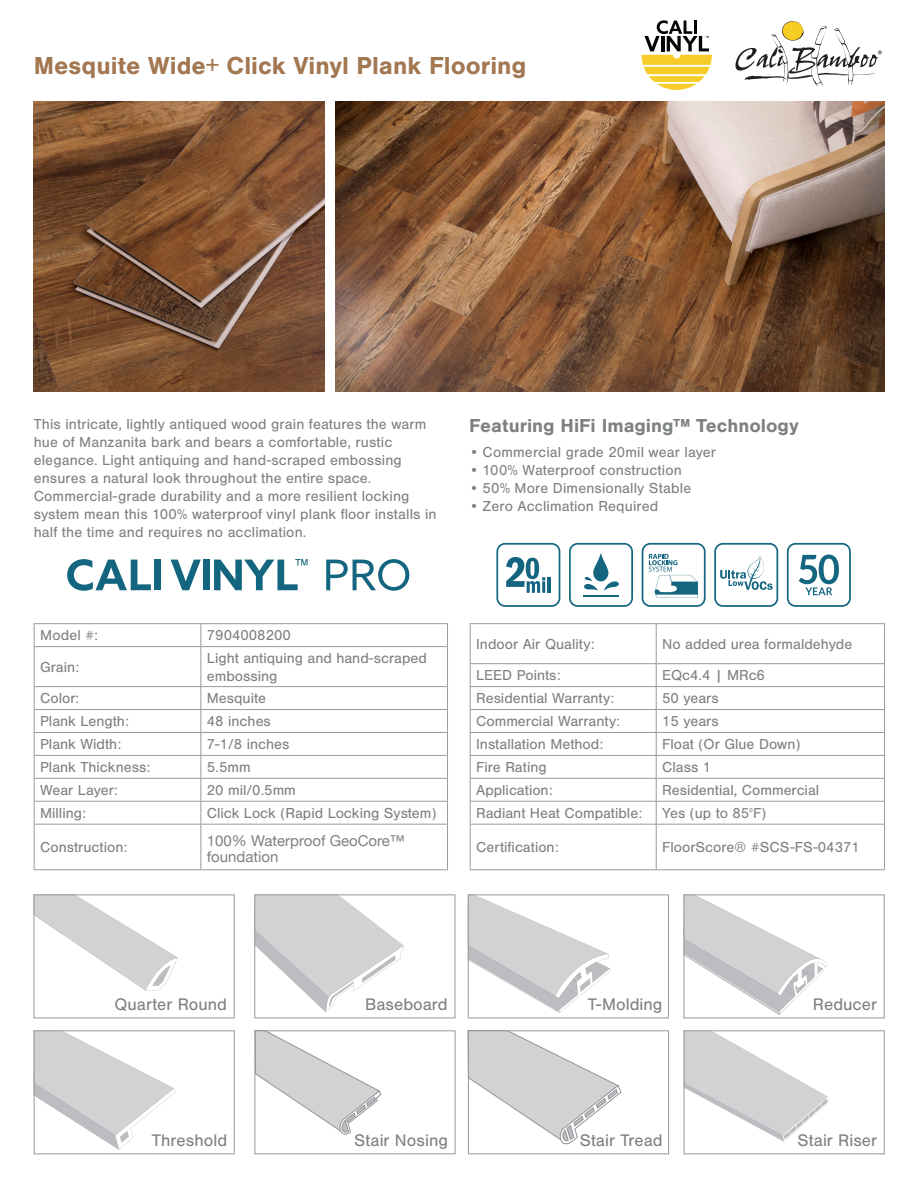
<style>
.page{position:relative;width:918px;height:1188px;background:#fff}
.page>*{position:absolute;margin:0;border:0;box-sizing:border-box;transform-origin:0 0}
.t1{font:700 25.5px "Nimbus San";color:#a27751}
.t2{font:700 19.5px "Nimbus San";color:#7e8183}
.t3{font:17.4px "Nimbus San";letter-spacing:.005em;color:#7e8183}
.t4{font:15px/18px "Nimbus San";letter-spacing:.005em;color:#7e8183}
.t5{font:15px/16.5px "Helvetica Neue";color:#7e8183}
</style>
<div class="page">
<svg style="left:735px;top:21px;width:147px;height:66px"></svg>
<svg style="left:642px;top:20px;width:70px;height:70px"></svg>
<img style="left:34px;top:102px;width:290px;height:290px">
<img style="left:336px;top:102px;width:549px;height:290px">
<svg style="left:256px;top:897px;width:148px;height:115px"></svg>
<svg style="left:36px;top:897px;width:142px;height:94px"></svg>
<svg style="left:470px;top:897px;width:141px;height:115px"></svg>
<svg style="left:686px;top:897px;width:141px;height:118px"></svg>
<svg style="left:36px;top:1032px;width:140px;height:118px"></svg>
<svg style="left:686px;top:1032px;width:143px;height:110px"></svg>
<svg style="left:470px;top:1032px;width:151px;height:112px"></svg>
<svg style="left:257px;top:1032px;width:124px;height:103px"></svg>
<div style="left:34px;top:895px;width:201px;height:123px;border:1px solid #9a9999"></div>
<div style="left:34px;top:1030px;width:201px;height:124px;border:1px solid #9a9999"></div>
<div style="left:254px;top:895px;width:201px;height:123px;border:1px solid #9a9999"></div>
<div style="left:255px;top:1030px;width:200px;height:124px;border:1px solid #9a9999"></div>
<div style="left:468px;top:895px;width:201px;height:123px;border:1px solid #9a9999"></div>
<div style="left:468px;top:1030px;width:201px;height:124px;border:1px solid #9a9999"></div>
<div style="left:684px;top:895px;width:201px;height:123px;border:1px solid #9a9999"></div>
<div style="left:684px;top:1030px;width:201px;height:124px;border:1px solid #9a9999"></div>
<hr style="left:470px;top:623px;width:186px;height:1px;background:#9a9999">
<hr style="left:470px;top:624px;width:1px;height:39px;background:#9a9999">
<hr style="left:656px;top:623px;width:229px;height:1px;background:#9a9999">
<hr style="left:656px;top:624px;width:1px;height:39px;background:#9a9999">
<hr style="left:884px;top:624px;width:1px;height:39px;background:#9a9999">
<hr style="left:470px;top:663px;width:186px;height:1px;background:#9a9999">
<hr style="left:656px;top:663px;width:229px;height:1px;background:#9a9999">
<hr style="left:470px;top:686px;width:186px;height:1px;background:#9a9999">
<hr style="left:656px;top:686px;width:229px;height:1px;background:#9a9999">
<hr style="left:470px;top:709px;width:186px;height:1px;background:#9a9999">
<hr style="left:656px;top:709px;width:229px;height:1px;background:#9a9999">
<hr style="left:470px;top:732px;width:186px;height:1px;background:#9a9999">
<hr style="left:656px;top:732px;width:229px;height:1px;background:#9a9999">
<hr style="left:470px;top:755px;width:186px;height:1px;background:#9a9999">
<hr style="left:656px;top:755px;width:229px;height:1px;background:#9a9999">
<hr style="left:470px;top:778px;width:186px;height:1px;background:#9a9999">
<hr style="left:656px;top:778px;width:229px;height:1px;background:#9a9999">
<hr style="left:470px;top:801px;width:186px;height:1px;background:#9a9999">
<svg style="left:470px;top:664px;width:1px;height:160px"></svg>
<hr style="left:656px;top:801px;width:229px;height:1px;background:#9a9999">
<svg style="left:656px;top:664px;width:1px;height:160px"></svg>
<svg style="left:884px;top:664px;width:1px;height:160px"></svg>
<hr style="left:470px;top:824px;width:186px;height:1px;background:#9a9999">
<hr style="left:470px;top:825px;width:1px;height:44px;background:#9a9999">
<hr style="left:656px;top:824px;width:229px;height:1px;background:#9a9999">
<hr style="left:656px;top:825px;width:1px;height:44px;background:#9a9999">
<hr style="left:884px;top:825px;width:1px;height:44px;background:#9a9999">
<hr style="left:470px;top:869px;width:186px;height:1px;background:#9a9999">
<hr style="left:656px;top:869px;width:229px;height:1px;background:#9a9999">
<hr style="left:34px;top:646px;width:167px;height:1px;background:#9a9999">
<hr style="left:201px;top:646px;width:247px;height:1px;background:#9a9999">
<hr style="left:34px;top:686px;width:167px;height:1px;background:#9a9999">
<hr style="left:201px;top:686px;width:247px;height:1px;background:#9a9999">
<hr style="left:34px;top:709px;width:167px;height:1px;background:#9a9999">
<hr style="left:201px;top:709px;width:247px;height:1px;background:#9a9999">
<hr style="left:34px;top:732px;width:167px;height:1px;background:#9a9999">
<hr style="left:201px;top:732px;width:247px;height:1px;background:#9a9999">
<hr style="left:34px;top:755px;width:167px;height:1px;background:#9a9999">
<hr style="left:201px;top:755px;width:247px;height:1px;background:#9a9999">
<hr style="left:34px;top:778px;width:167px;height:1px;background:#9a9999">
<hr style="left:201px;top:778px;width:247px;height:1px;background:#9a9999">
<hr style="left:34px;top:801px;width:167px;height:1px;background:#9a9999">
<hr style="left:201px;top:801px;width:247px;height:1px;background:#9a9999">
<hr style="left:34px;top:824px;width:167px;height:1px;background:#9a9999">
<hr style="left:201px;top:824px;width:247px;height:1px;background:#9a9999">
<hr style="left:34px;top:623px;width:167px;height:1px;background:#9a9999">
<svg style="left:34px;top:624px;width:1px;height:22px"></svg>
<hr style="left:201px;top:623px;width:247px;height:1px;background:#9a9999">
<svg style="left:201px;top:624px;width:1px;height:22px"></svg>
<svg style="left:447px;top:624px;width:1px;height:22px"></svg>
<hr style="left:34px;top:647px;width:1px;height:39px;background:#9a9999">
<hr style="left:201px;top:647px;width:1px;height:39px;background:#9a9999">
<hr style="left:447px;top:647px;width:1px;height:39px;background:#9a9999">
<svg style="left:34px;top:687px;width:1px;height:137px"></svg>
<svg style="left:201px;top:687px;width:1px;height:137px"></svg>
<svg style="left:447px;top:687px;width:1px;height:137px"></svg>
<hr style="left:34px;top:825px;width:1px;height:44px;background:#9a9999">
<hr style="left:201px;top:825px;width:1px;height:44px;background:#9a9999">
<hr style="left:447px;top:825px;width:1px;height:44px;background:#9a9999">
<hr style="left:34px;top:869px;width:167px;height:1px;background:#9a9999">
<hr style="left:201px;top:869px;width:247px;height:1px;background:#9a9999">
<svg style="left:326px;top:559px;width:83px;height:32px"></svg>
<svg style="left:67px;top:559px;width:84px;height:32px"></svg>
<div style="left:154px;top:560px;width:7px;height:30px;background:#14657f"></div>
<svg style="left:171px;top:560px;width:30px;height:30px"></svg>
<div style="left:203px;top:560px;width:7px;height:30px;background:#14657f"></div>
<svg style="left:214px;top:559px;width:94px;height:31px"></svg>
<svg style="left:714px;top:543px;width:64px;height:64px"></svg>
<svg style="left:569px;top:543px;width:64px;height:64px"></svg>
<svg style="left:787px;top:543px;width:64px;height:64px"></svg>
<svg style="left:496px;top:543px;width:64px;height:64px"></svg>
<svg style="left:642px;top:543px;width:64px;height:64px"></svg>
<p class="t1" style="left:34px;top:51px;width:494px">Mesquite Wide+ Click Vinyl Plank Flooring</p>
<p class="t4" style="left:34px;top:416px;width:404px">This intricate, lightly antiqued wood grain features the warm hue of Manzanita bark and bears a comfortable, rustic elegance. Light antiquing and hand-scraped embossing ensures a natural look throughout the entire space.<br>Commercial-grade durability and a more resilient locking system mean this 100% waterproof vinyl plank floor installs in half the time and requires no acclimation.</p>
<p class="t2" style="left:469px;top:415px;width:331px">Featuring HiFi Imaging™ Technology</p>
<p class="t4" style="left:469px;top:443px;width:249px">• Commercial grade 20mil wear layer</p>
<p class="t4" style="left:469px;top:461px;width:214px">• 100% Waterproof construction</p>
<p class="t4" style="left:469px;top:479px;width:224px">• 50% More Dimensionally Stable</p>
<p class="t4" style="left:469px;top:497px;width:191px">• Zero Acclimation Required</p>
<p class="t4" style="left:40px;top:626px;width:59px">Model #:</p>
<p class="t4" style="left:207px;top:626px;width:86px">7904008200</p>
<p class="t4" style="left:40px;top:658px;width:41px">Grain:</p>
<p class="t4" style="left:207px;top:649px;width:222px">Light antiquing and hand-scraped embossing</p>
<p class="t4" style="left:40px;top:689px;width:41px">Color:</p>
<p class="t4" style="left:207px;top:689px;width:61px">Mesquite</p>
<p class="t4" style="left:40px;top:712px;width:90px">Plank Length:</p>
<p class="t4" style="left:207px;top:712px;width:66px">48 inches</p>
<p class="t4" style="left:40px;top:735px;width:83px">Plank Width:</p>
<p class="t4" style="left:207px;top:735px;width:84px">7-1/8 inches</p>
<p class="t4" style="left:40px;top:758px;width:112px">Plank Thickness:</p>
<p class="t4" style="left:207px;top:758px;width:45px">5.5mm</p>
<p class="t4" style="left:40px;top:781px;width:79px">Wear Layer:</p>
<p class="t4" style="left:207px;top:781px;width:91px">20 mil/0.5mm</p>
<p class="t4" style="left:40px;top:804px;width:48px">Milling:</p>
<p class="t4" style="left:207px;top:804px;width:231px">Click Lock (Rapid Locking System)</p>
<p class="t4" style="left:40px;top:838px;width:89px">Construction:</p>
<p class="t5" style="left:207px;top:833px;width:199px">100% Waterproof GeoCore™ foundation</p>
<p class="t4" style="left:476px;top:635px;width:120px">Indoor Air Quality:</p>
<p class="t4" style="left:662px;top:635px;width:192px">No added urea formaldehyde</p>
<p class="t4" style="left:476px;top:666px;width:86px">LEED Points:</p>
<p class="t4" style="left:662px;top:666px;width:104px">EQc4.4 | MRc6</p>
<p class="t4" style="left:476px;top:689px;width:140px">Residential Warranty:</p>
<p class="t4" style="left:662px;top:689px;width:58px">50 years</p>
<p class="t4" style="left:476px;top:712px;width:146px">Commercial Warranty:</p>
<p class="t4" style="left:662px;top:712px;width:58px">15 years</p>
<p class="t4" style="left:476px;top:735px;width:129px">Installation Method:</p>
<p class="t4" style="left:662px;top:735px;width:140px">Float (Or Glue Down)</p>
<p class="t4" style="left:476px;top:758px;width:72px">Fire Rating</p>
<p class="t4" style="left:662px;top:758px;width:51px">Class 1</p>
<p class="t4" style="left:476px;top:781px;width:78px">Application:</p>
<p class="t4" style="left:662px;top:781px;width:159px">Residential, Commercial</p>
<p class="t4" style="left:476px;top:804px;width:168px">Radiant Heat Compatible:</p>
<p class="t4" style="left:662px;top:804px;width:105px">Yes (up to 850F)</p>
<p class="t4" style="left:476px;top:838px;width:84px">Certification:</p>
<p class="t4" style="left:662px;top:838px;width:199px">FloorScore® #SCS-FS-04371</p>
<p class="t3" style="left:114px;top:995px;width:114px">Quarter Round</p>
<p class="t3" style="left:152px;top:1130px;width:77px">Threshold</p>
<p class="t3" style="left:365px;top:995px;width:84px">Baseboard</p>
<p class="t3" style="left:354px;top:1130px;width:95px">Stair Nosing</p>
<p class="t3" style="left:588px;top:995px;width:76px">T-Molding</p>
<p class="t3" style="left:580px;top:1130px;width:84px">Stair Tread</p>
<p class="t3" style="left:813px;top:995px;width:66px">Reducer</p>
<p class="t3" style="left:798px;top:1130px;width:81px">Stair Riser</p>
</div>
